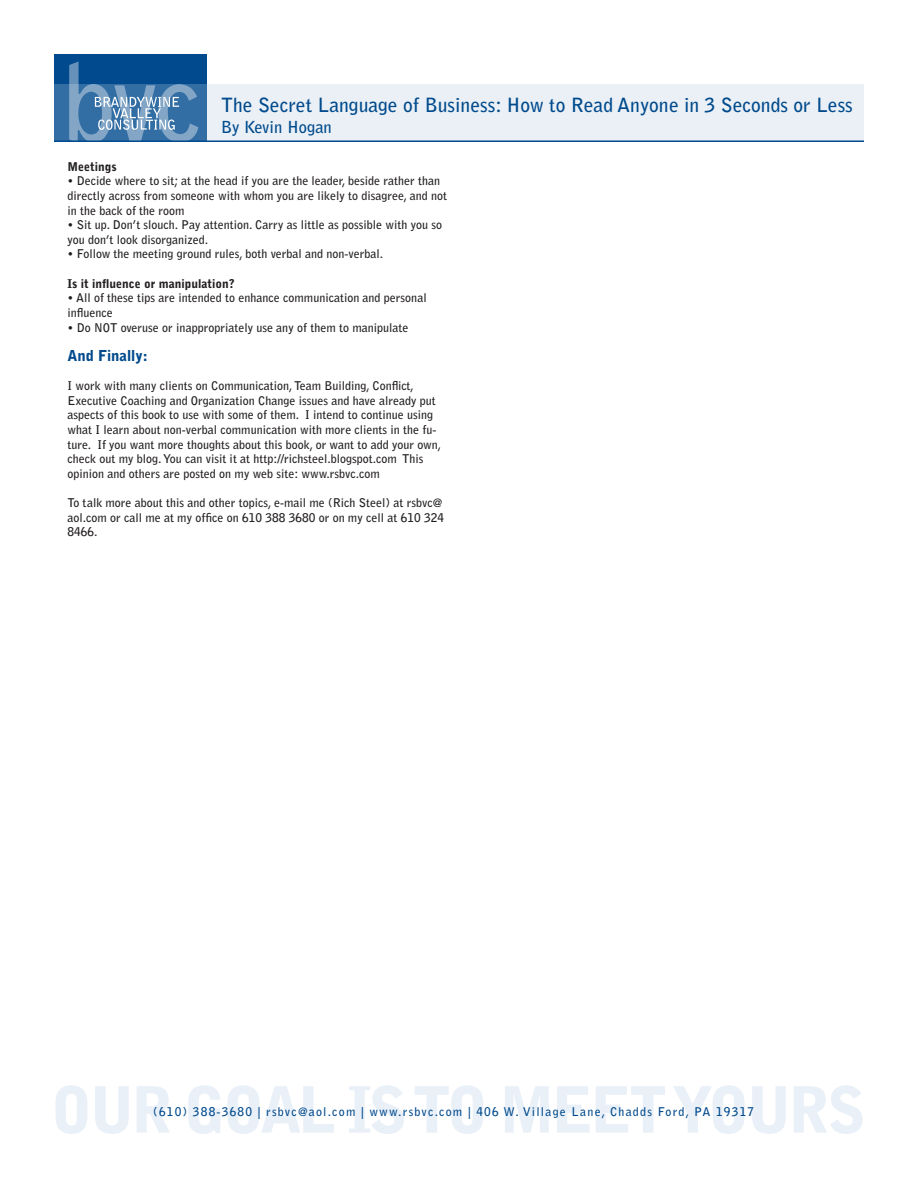
<style>
.page{position:relative;width:918px;height:1188px;background:#fff}
.page>*{position:absolute;margin:0;border:0;box-sizing:border-box;transform-origin:0 0}
.t1{font:700 19.5px "Bell Gothic Std";color:#004a8d}
.t2{font:700 16.5px "Bell Gothic Std";color:#004a8d}
.t3{font:900 15px "Bell Gothic Std";color:#004a8d}
.t4{font:700 12px/14.7px "Bell Gothic Std";color:#231f20}
.t5{font:700 12px "Bell Gothic Std";letter-spacing:.1em;color:#004a8d}
.t6{font:900 12px "Bell Gothic Std";color:#231f20}
</style>
<div class="page">
<div style="left:54px;top:54px;width:153px;height:87px;background:#004a8d"></div>
<div style="left:54px;top:84px;width:810px;height:58px;background:#eaf0f5"></div>
<svg style="left:56px;top:1085px;width:31px;height:49px"></svg>
<svg style="left:95px;top:1086px;width:34px;height:48px"></svg>
<svg style="left:137px;top:1086px;width:33px;height:47px"></svg>
<svg style="left:188px;top:1085px;width:32px;height:49px"></svg>
<svg style="left:227px;top:1085px;width:107px;height:49px"></svg>
<svg style="left:349px;top:1085px;width:55px;height:49px"></svg>
<svg style="left:415px;top:1085px;width:68px;height:49px"></svg>
<svg style="left:505px;top:1086px;width:44px;height:47px"></svg>
<svg style="left:557px;top:1086px;width:33px;height:47px"></svg>
<svg style="left:596px;top:1086px;width:69px;height:47px"></svg>
<svg style="left:673px;top:1085px;width:72px;height:49px"></svg>
<svg style="left:752px;top:1086px;width:34px;height:48px"></svg>
<svg style="left:794px;top:1085px;width:69px;height:49px"></svg>
<svg style="left:69px;top:61px;width:129px;height:79px"></svg>
<hr style="left:54px;top:140px;width:810px;height:2px;background:#004a8d">
<h1 class="t1" style="left:221px;top:94px;width:633px">The Secret Language of Business: How to Read Anyone in 3 Seconds or Less</h1>
<h2 class="t2" style="left:221px;top:118px;width:112px">By Kevin Hogan</h2>
<p class="t6" style="left:67px;top:159px;width:51px">Meetings</p>
<p class="t4" style="left:67px;top:174px;width:381px">• Decide where to sit; at the head if you are the leader, beside rather than directly across from someone with whom you are likely to disagree, and not in the back of the room</p>
<p class="t4" style="left:67px;top:218px;width:376px">• Sit up. Don’t slouch. Pay attention. Carry as little as possible with you so you don’t look disorganized.</p>
<p class="t4" style="left:67px;top:247px;width:317px">• Follow the meeting ground rules, both verbal and non-verbal.</p>
<p class="t6" style="left:67px;top:276px;width:169px">Is it influence or manipulation?</p>
<p class="t4" style="left:67px;top:291px;width:361px">• All of these tips are intended to enhance communication and personal influence</p>
<p class="t4" style="left:67px;top:320px;width:343px">• Do NOT overuse or inappropriately use any of them to manipulate</p>
<p class="t3" style="left:67px;top:347px;width:82px">And Finally:</p>
<p class="t4" style="left:67px;top:378px;width:375px">I work with many clients on Communication, Team Building, Conflict, Executive Coaching and Organization Change issues and have already put aspects of this book to use with some of them. I intend to continue using what I learn about non-verbal communication with more clients in the fu&shy;ture. If you want more thoughts about this book, or want to add your own, check out my blog.You can visit it at http://richsteel.blogspot.com This opinion and others are posted on my web site: www.rsbvc.com</p>
<p class="t4" style="left:67px;top:495px;width:378px">To talk more about this and other topics, e-mail me (Rich Steel) at rsbvc@ aol.com or call me at my office on 610 388 3680 or on my cell at 610 324<br>8466.</p>
<p class="t5" style="left:153px;top:1104px;width:603px">(610) 388-3680 | rsbvc@aol.com | www.rsbvc.com | 406 W. Village Lane, Chadds Ford, PA 19317</p>
</div>
